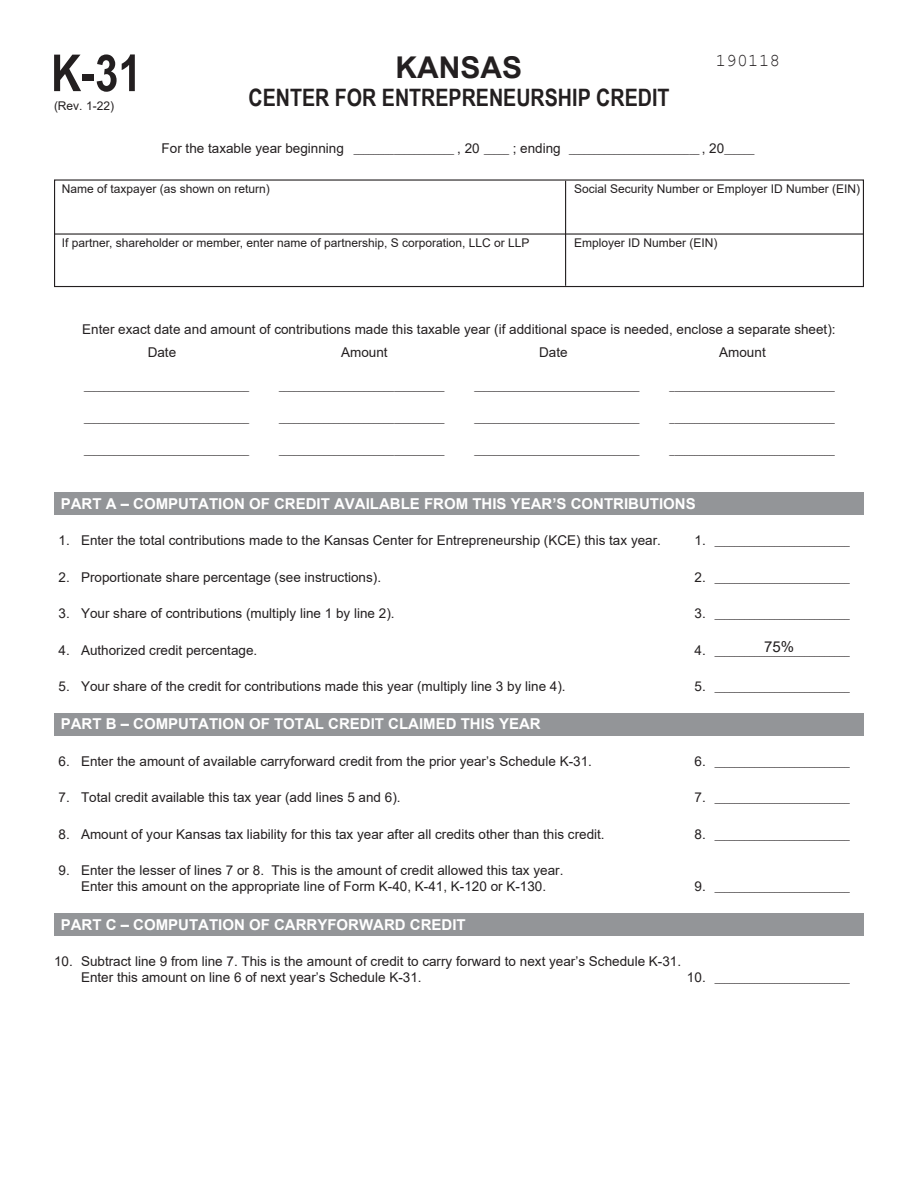
<style>
.page{position:relative;width:918px;height:1188px;background:#fff}
.page>*{position:absolute;margin:0;border:0;box-sizing:border-box;transform-origin:0 0}
.t1{font:700 51px "Arial Narrow";color:#231f20}
.t2{font:700 30px "Arial";color:#231f20}
.t3{font:700 24px "Arial Narrow";color:#231f20}
.t4{font:18px "Courier New";color:#231f20}
.t5{font:700 15px "Arial";color:#fff}
.t6{font:15px "Arial";color:#231f20}
.t7{font:13.5px/16.2px "Arial";color:#231f20;text-align:center}
.t8{font:12px "Arial";color:#231f20}
.t9{font:9px "Arial";color:#231f20}
.s1{font-size:13.5px}
</style>
<div class="page">
<div style="left:54px;top:493px;width:810px;height:22px;background:#939598"></div>
<div style="left:54px;top:913px;width:810px;height:23px;background:#939598"></div>
<div style="left:54px;top:713px;width:810px;height:23px;background:#939598"></div>
<div style="left:54px;top:179px;width:810px;height:108px;border:1px solid #231f20"></div>
<hr style="left:54px;top:233px;width:810px;height:2px;background:#231f20">
<hr style="left:565px;top:181px;width:1px;height:105px;background:#231f20">
<h2 class="t1" style="left:51px;top:35px;width:92px">K-31</h2>
<p class="t8" style="left:54px;top:98px;width:62px">(Rev. 1-22)</p>
<h2 class="t2" style="left:396px;top:46px;width:128px">KANSAS</h2>
<h1 class="t3" style="left:249px;top:80px;width:422px">CENTER FOR ENTREPRENEURSHIP CREDIT</h1>
<h3 class="t4" style="left:716px;top:50px;width:66px">190118</h3>
<p class="t7" style="left:162px;top:140px;width:184px">For the taxable year beginning</p>
<p class="t7" style="left:457px;top:140px;width:24px">, 20</p>
<p class="t7" style="left:513px;top:140px;width:50px">; ending</p>
<p class="t7" style="left:702px;top:140px;width:24px">, 20</p>
<p class="t8" style="left:62px;top:181px;width:210px">Name of taxpayer (as shown on return)</p>
<p class="t8" style="left:574px;top:181px;width:288px">Social Security Number or Employer ID Number (EIN)</p>
<p class="t9" style="left:354px;top:143px;width:102px">____________________</p>
<p class="t9" style="left:484px;top:143px;width:27px">_____</p>
<p class="t9" style="left:569px;top:143px;width:132px">__________________________</p>
<p class="t9" style="left:724px;top:143px;width:32px">______</p>
<p class="t8" style="left:62px;top:235px;width:469px">If partner, shareholder or member, enter name of partnership, S corporation, LLC or LLP</p>
<p class="t8" style="left:574px;top:235px;width:145px">Employer ID Number (EIN)</p>
<p class="t7" style="left:82px;top:321px;width:755px">Enter exact date and amount of contributions made this taxable year (if additional space is needed, enclose a separate sheet):</p>
<p class="t7" style="left:148px;top:344px;width:30px">Date</p>
<p class="t7" style="left:341px;top:344px;width:48px">Amount</p>
<p class="t7" style="left:539px;top:344px;width:30px">Date</p>
<p class="t7" style="left:719px;top:344px;width:48px">Amount</p>
<p class="t9" style="left:84px;top:380px;width:167px">_________________________________</p>
<p class="t9" style="left:279px;top:380px;width:167px">_________________________________</p>
<p class="t9" style="left:474px;top:380px;width:167px">_________________________________</p>
<p class="t9" style="left:670px;top:380px;width:167px">_________________________________</p>
<p class="t9" style="left:84px;top:413px;width:167px">_________________________________</p>
<p class="t9" style="left:279px;top:413px;width:167px">_________________________________</p>
<p class="t9" style="left:474px;top:413px;width:167px">_________________________________</p>
<p class="t9" style="left:670px;top:413px;width:167px">_________________________________</p>
<p class="t9" style="left:84px;top:445px;width:167px">_________________________________</p>
<p class="t9" style="left:279px;top:445px;width:167px">_________________________________</p>
<p class="t9" style="left:474px;top:445px;width:167px">_________________________________</p>
<p class="t9" style="left:670px;top:445px;width:167px">_________________________________</p>
<p class="t5" style="left:61px;top:493px;width:637px">PART A – COMPUTATION OF CREDIT AVAILABLE FROM THIS YEAR’S CONTRIBUTIONS</p>
<p class="t7" style="left:58px;top:532px;width:604px">1. Enter the total contributions made to the Kansas Center for Entrepreneurship (KCE) this tax year.</p>
<p class="t7" style="left:58px;top:569px;width:324px">2. Proportionate share percentage (see instructions).</p>
<p class="t7" style="left:58px;top:605px;width:338px">3. Your share of contributions (multiply line 1 by line 2).</p>
<p class="t7" style="left:58px;top:642px;width:200px">4. Authorized credit percentage.</p>
<p class="t6" style="left:764px;top:636px;width:32px">75%</p>
<p class="t7" style="left:58px;top:678px;width:509px">5. Your share of the credit for contributions made this year (multiply line 3 by line 4).</p>
<p class="t9" style="left:694px;top:536px;width:157px"><span class="s1">1.</span> ___________________________</p>
<p class="t9" style="left:694px;top:572px;width:157px"><span class="s1">2.</span> ___________________________</p>
<p class="t9" style="left:694px;top:609px;width:157px"><span class="s1">3.</span> ___________________________</p>
<p class="t9" style="left:694px;top:645px;width:157px"><span class="s1">4.</span> ___________________________</p>
<p class="t9" style="left:694px;top:682px;width:157px"><span class="s1">5.</span> ___________________________</p>
<h2 class="t5" style="left:61px;top:714px;width:482px">PART B – COMPUTATION OF TOTAL CREDIT CLAIMED THIS YEAR</h2>
<p class="t7" style="left:58px;top:753px;width:535px">6. Enter the amount of available carryforward credit from the prior year’s Schedule K-31.</p>
<p class="t9" style="left:694px;top:757px;width:157px"><span class="s1">6.</span> ___________________________</p>
<p class="t7" style="left:58px;top:789px;width:344px">7. Total credit available this tax year (add lines 5 and 6).</p>
<p class="t9" style="left:694px;top:793px;width:157px"><span class="s1">7.</span> ___________________________</p>
<p class="t7" style="left:58px;top:826px;width:548px">8. Amount of your Kansas tax liability for this tax year after all credits other than this credit.</p>
<p class="t9" style="left:694px;top:829px;width:157px"><span class="s1">8.</span> ___________________________</p>
<p class="t7" style="left:58px;top:862px;width:506px">9. Enter the lesser of lines 7 or 8. This is the amount of credit allowed this tax year.<br>Enter this amount on the appropriate line of Form K-40, K-41, K-120 or K-130.</p>
<p class="t9" style="left:694px;top:882px;width:157px"><span class="s1">9.</span> ___________________________</p>
<h2 class="t5" style="left:61px;top:914px;width:406px">PART C – COMPUTATION OF CARRYFORWARD CREDIT</h2>
<p class="t7" style="left:81px;top:953px;width:602px;text-align:left;text-indent:-27px">10. Subtract line 9 from line 7. This is the amount of credit to carry forward to next year’s Schedule K-31.<br>Enter this amount on line 6 of next year’s Schedule K-31.</p>
<p class="t9" style="left:687px;top:973px;width:164px"><span class="s1">10.</span> ___________________________</p>
</div>
